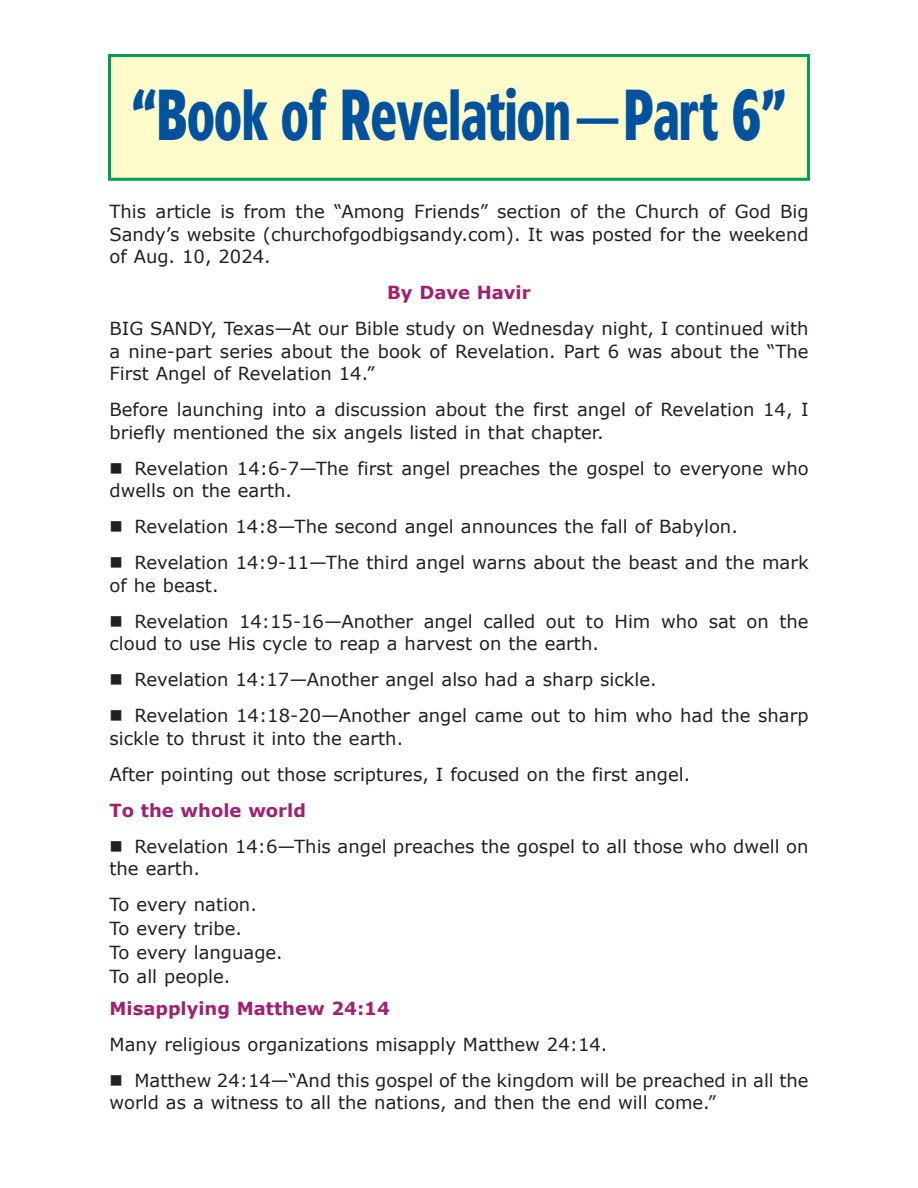
<style>
.page{position:relative;width:918px;height:1188px;background:#fff}
.page>*{position:absolute;margin:0;border:0;box-sizing:border-box;transform-origin:0 0}
.t1{font:700 67.5px "Forever";color:#00529f;scale:.73 1}
.t2{font:18px/22.5px "Verdana";color:#231f20}
.t3{font:700 18px "Verdana";color:#a0216f}
</style>
<div class="page">
<div style="left:110px;top:56px;width:698px;height:123px;background:#fffbcb"></div>
<div style="left:108px;top:54px;width:702px;height:127px;border:3px solid #009d57"></div>
<h1 class="t1" style="left:132px;top:92px;width:897px">“Book of Revelation— Part 6”</h1>
<p class="t2" style="left:110px;top:200px;width:701px;text-align:justify">This article is from the “Among Friends” section of the Church of God Big Sandy’s website (churchofgodbigsandy.com). It was posted for the weekend of Aug. 10, 2024.</p>
<p class="t3" style="left:387px;top:281px;width:145px">By Dave Havir</p>
<p class="t2" style="left:110px;top:317px;width:701px;text-align:justify">BIG SANDY, Texas—At our Bible study on Wednesday night, I continued with a nine-part series about the book of Revelation. Part 6 was about the “The First Angel of Revelation 14.”</p>
<p class="t2" style="left:110px;top:398px;width:701px">Before launching into a discussion about the first angel of Revelation 14, I briefly mentioned the six angels listed in that chapter.</p>
<p class="t2" style="left:110px;top:456px;width:701px;text-indent:25px">Revelation 14:6-7—The first angel preaches the gospel to everyone who dwells on the earth.</p>
<p class="t2" style="left:134px;top:508px;width:676px;line-height:36px">Revelation 14:8—The second angel announces the fall of Babylon.<br>Revelation 14:9-11—The third angel warns about the beast and the mark</p>
<p class="t2" style="left:134px;top:566px;width:676px;line-height:36px;text-indent:-25px">of he beast.<br>Revelation 14:15-16—Another angel called out to Him who sat on the</p>
<p class="t2" style="left:134px;top:625px;width:676px;line-height:36px;text-indent:-25px">cloud to use His cycle to reap a harvest on the earth.<br>Revelation 14:17—Another angel also had a sharp sickle.<br>Revelation 14:18-20—Another angel came out to him who had the sharp</p>
<p class="t2" style="left:110px;top:719px;width:582px;line-height:36px">sickle to thrust it into the earth.<br>After pointing out those scriptures, I focused on the first angel.</p>
<p class="t3" style="left:110px;top:798px;width:198px">To the whole world</p>
<p class="t2" style="left:110px;top:834px;width:701px;text-indent:25px">Revelation 14:6—This angel preaches the gospel to all those who dwell on the earth.</p>
<p class="t2" style="left:110px;top:892px;width:175px;line-height:24px">To every nation.<br>To every tribe.<br>To every language.<br>To all people.</p>
<p class="t3" style="left:110px;top:996px;width:282px">Misapplying Matthew 24:14</p>
<p class="t2" style="left:134px;top:1025px;width:676px;line-height:36px;text-indent:-25px">Many religious organizations misapply Matthew 24:14.<br>Matthew 24:14—“And this gospel of the kingdom will be preached in all the</p>
<p class="t2" style="left:110px;top:1091px;width:608px">world as a witness to all the nations, and then the end will come.”</p>
</div>
